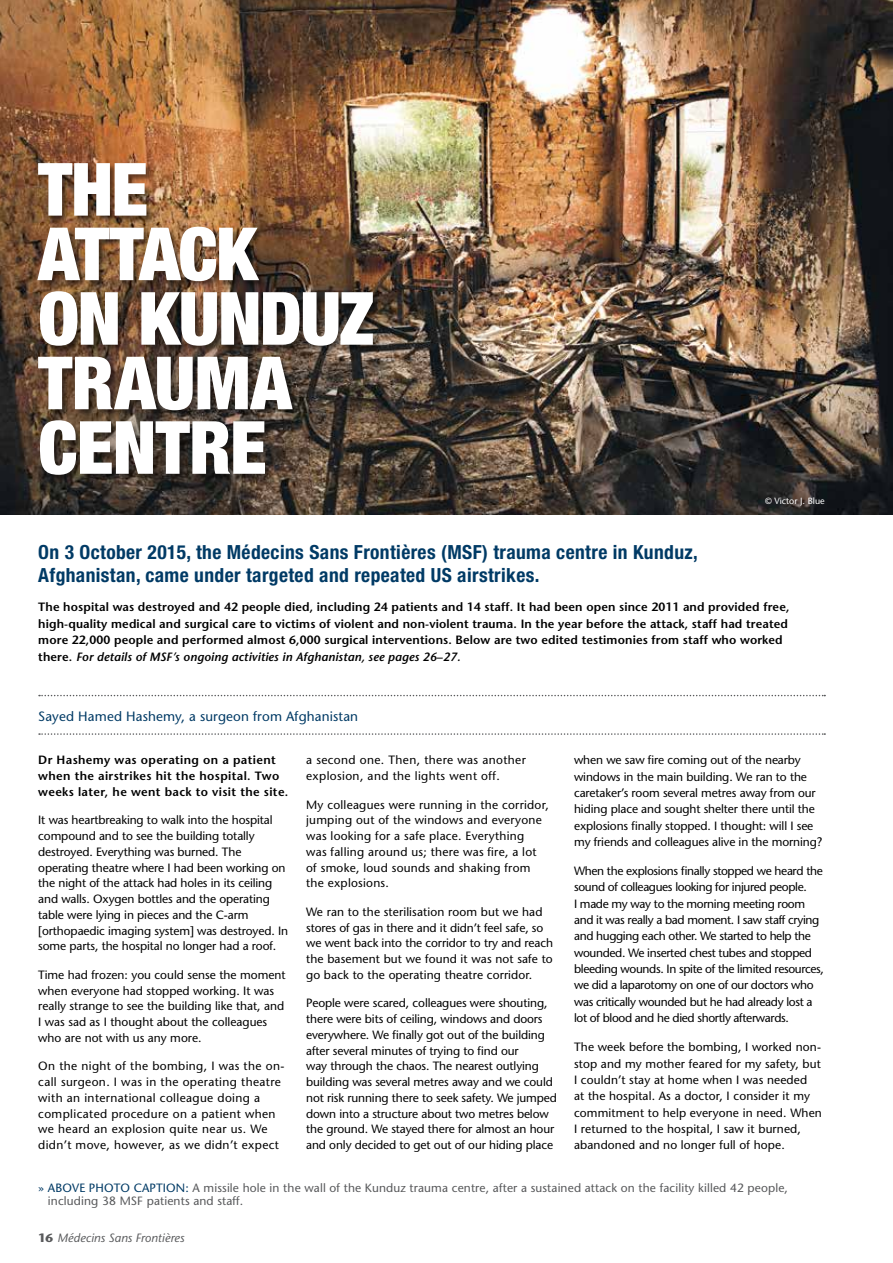
<style>
.page{position:relative;width:893px;height:1263px;background:#fff}
.page>*{position:absolute;margin:0;border:0;box-sizing:border-box;transform-origin:0 0}
.t1{font:900 condensed 73.5px/64.5px "Helvetica Neue";letter-spacing:-.02em;color:#fff}
.t2{font:700 condensed 19.5px/22.5px "Helvetica Neue";letter-spacing:.02em;color:#003a65}
.t3{font:13.5px "Stone Sans";letter-spacing:.01em;color:#003a65}
.t4{font:12px/15.8px "Stone Sans";letter-spacing:-.01em;color:#000}
.t5{font:12px/16.4px "Stone Sans";letter-spacing:.01em;color:#000}
.t6{font:600 12px/16.5px "Stone Sans";letter-spacing:.01em;color:#000}
.t7{font:12px/16.4px "Stone Sans";letter-spacing:-.03em;color:#000}
.t8{font:12px/15.8px "Stone Sans";letter-spacing:.03em;color:#000}
.t9{font:12px/15.8px "Stone Sans";letter-spacing:.02em;color:#000}
.t10{font:12px/13.5px "Stone Sans";letter-spacing:.01em;color:#58595b}
.t11{font:600 12px/15.8px "Stone Sans";letter-spacing:.03em;color:#000}
.t12{font:italic 12px "Stone Sans";letter-spacing:.005em;color:#58595b}
.t13{font:9px "Stone Sans";color:#fff}
.s1{font-style:italic}
.s2{color:#003a65}
.s3{font-weight:700;font-style:normal}
</style>
<div class="page">
<img style="left:0;top:0;width:893px;height:514px">
<div style="left:37px;top:163px;width:345px;height:320px;background:#000;opacity:.5"></div>
<svg style="left:39px;top:695px;width:786px;height:1px"></svg>
<svg style="left:39px;top:733px;width:786px;height:2px"></svg>
<h1 class="t1" style="left:38px;top:156px;width:338px">THE<br>ATTACK<br>ON KUNDUZ<br>TRAUMA<br>CENTRE</h1>
<p class="t13" style="left:765px;top:495px;width:61px">© Victor J. Blue</p>
<h2 class="t2" style="left:38px;top:541px;width:661px">On 3 October 2015, the Médecins Sans Frontières (MSF) trauma centre in Kunduz,<br>Afghanistan, came under targeted and repeated US airstrikes.</h2>
<p class="t6" style="left:38px;top:599px;width:753px">The hospital was destroyed and 42 people died, including 24 patients and 14 staff. It had been open since 2011 and provided free, high-quality medical and surgical care to victims of violent and non-violent trauma. In the year before the attack, staff had treated more 22,000 people and performed almost 6,000 surgical interventions. Below are two edited testimonies from staff who worked there. <span class="s1">For details of MSF’s ongoing activities in Afghanistan, see pages 26–27.</span></p>
<p class="t3" style="left:38px;top:708px;width:321px">Sayed Hamed Hashemy, a surgeon from Afghanistan</p>
<p class="t11" style="left:38px;top:752px;width:252px">Dr Hashemy was operating on a patient when the airstrikes hit the hospital. Two weeks later, he went back to visit the site.</p>
<p class="t4" style="left:38px;top:812px;width:251px">It was heartbreaking to walk into the hospital compound and to see the building totally destroyed. Everything was burned. The operating theatre where I had been working on the night of the attack had holes in its ceiling and walls. Oxygen bottles and the operating table were lying in pieces and the C-arm [orthopaedic imaging system] was destroyed. In some parts, the hospital no longer had a roof.</p>
<p class="t4" style="left:38px;top:967px;width:249px">Time had frozen: you could sense the moment when everyone had stopped working. It was really strange to see the building like that, and I was sad as I thought about the colleagues who are not with us any more.</p>
<p class="t8" style="left:38px;top:1058px;width:248px">On the night of the bombing, I was the on&shy;call surgeon. I was in the operating theatre with an international colleague doing a complicated procedure on a patient when we heard an explosion quite near us. We didn’t move, however, as we didn’t expect</p>
<p class="t8" style="left:306px;top:752px;width:221px">a second one. Then, there was another explosion, and the lights went off.</p>
<p class="t9" style="left:306px;top:796px;width:244px">My colleagues were running in the corridor, jumping out of the windows and everyone was looking for a safe place. Everything<br>was falling around us; there was fire, a lot of smoke, loud sounds and shaking from the explosions.</p>
<p class="t5" style="left:306px;top:904px;width:248px;line-height:15.8px">We ran to the sterilisation room but we had stores of gas in there and it didn’t feel safe, so we went back into the corridor to try and reach the basement but we found it was not safe to go back to the operating theatre corridor.</p>
<p class="t4" style="left:306px;top:995px;width:252px">People were scared, colleagues were shouting, there were bits of ceiling, windows and doors everywhere. We finally got out of the building after several minutes of trying to find our<br>way through the chaos. The nearest outlying building was several metres away and we could not risk running there to seek safety. We jumped down into a structure about two metres below the ground. We stayed there for almost an hour and only decided to get out of our hiding place</p>
<p class="t4" style="left:574px;top:752px;width:250px;line-height:16.4px">when we saw fire coming out of the nearby windows in the main building. We ran to the caretaker’s room several metres away from our hiding place and sought shelter there until the explosions finally stopped. I thought: will I see my friends and colleagues alive in the morning?</p>
<p class="t7" style="left:574px;top:863px;width:251px">When the explosions finally stopped we heard the sound of colleagues looking for injured people.<br>I made my way to the morning meeting room and it was really a bad moment. I saw staff crying and hugging each other. We started to help the wounded. We inserted chest tubes and stopped bleeding wounds. In spite of the limited resources, we did a laparotomy on one of our doctors who was critically wounded but he had already lost a lot of blood and he died shortly afterwards.</p>
<p class="t5" style="left:574px;top:1039px;width:249px">The week before the bombing, I worked non&shy;stop and my mother feared for my safety, but I couldn’t stay at home when I was needed<br>at the hospital. As a doctor, I consider it my commitment to help everyone in need. When I returned to the hospital, I saw it burned, abandoned and no longer full of hope.</p>
<p class="t10" style="left:48px;top:1181px;width:742px;text-indent:-10px"><span class="s2">» ABOVE PHOTO CAPTION:</span> A missile hole in the wall of the Kunduz trauma centre, after a sustained attack on the facility killed 42 people, including 38 MSF patients and staff.</p>
<p class="t12" style="left:38px;top:1230px;width:148px"><span class="s3">16</span> Médecins Sans Frontières</p>
</div>
